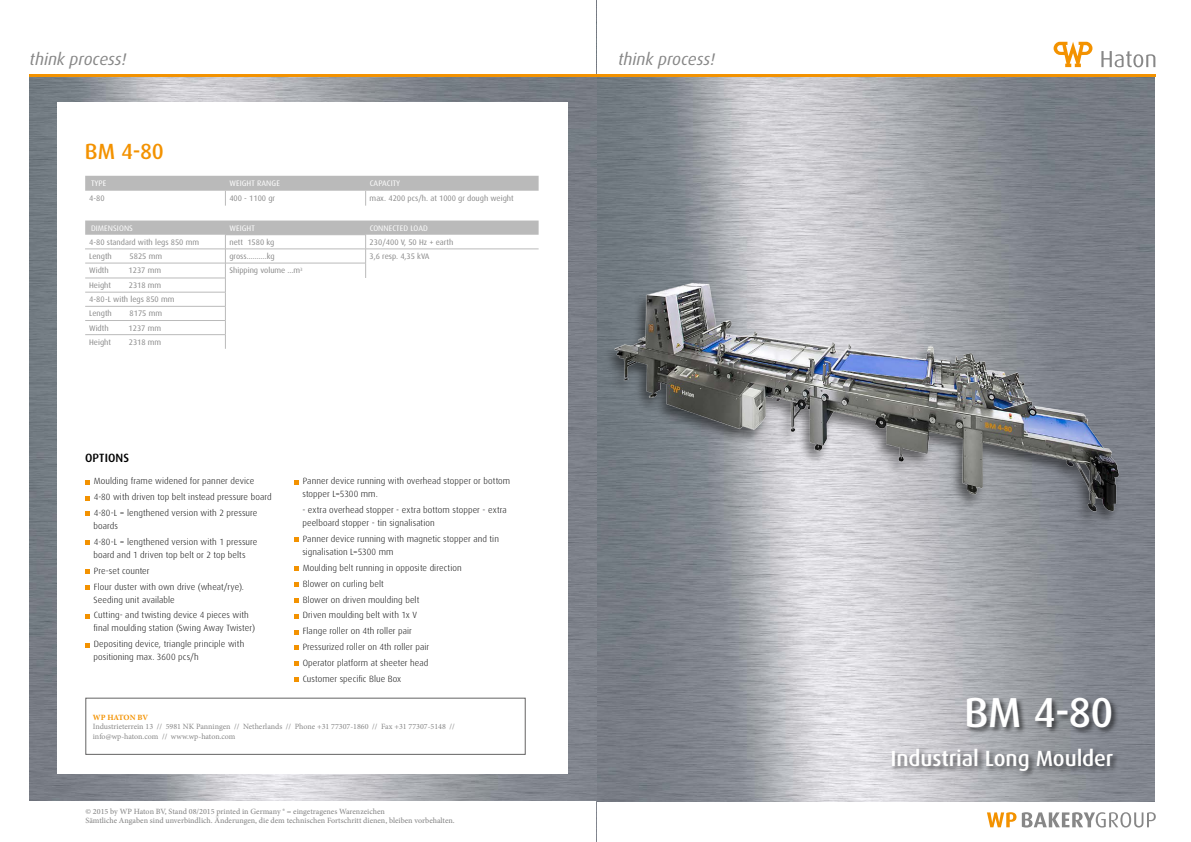
<style>
.page{position:relative;width:1191px;height:842px;background:#fff}
.page>*{position:absolute;margin:0;border:0;box-sizing:border-box;transform-origin:0 0}
.t1{font:500 42px "Dax Pro";color:#fff}
.t2{font:500 22px "Dax Pro";letter-spacing:-.005em;color:#fff}
.t3{font:500 22px "Dax Pro";color:#f39200}
.t4{font:italic 16.8px "Dax Pro";color:#878787}
.t5{font:500 12px "Dax Pro";letter-spacing:.01em;color:#000}
.t6{font:300 9px/15.8px "Dax Pro";letter-spacing:.01em;color:#000}
.t7{font:8px/14.2px "Dax Pro";color:#878787}
.t8{font:500 8px/9.6px "Minion Pro";color:#878787}
.t9{font:8px/9.6px "Minion Pro";color:#878787}
.t10{font:8px "Dax Pro";letter-spacing:.01em;color:#fff}
.t11{font:700 8px "Minion Pro";letter-spacing:-.015em;color:#f39200}
</style>
<div class="page">
<img style="left:596px;top:77px;width:559px;height:725px">
<svg style="left:987px;top:812px;width:168px;height:15px"></svg>
<hr style="left:580px;top:74px;width:575px;height:3px;background:#f39200">
<img style="left:29px;top:77px;width:567px;height:724px">
<div style="left:57px;top:102px;width:511px;height:672px;background:#fff"></div>
<hr style="left:29px;top:74px;width:575px;height:3px;background:#f39200">
<div style="left:86px;top:698px;width:439px;height:57px;border:1px solid #646363"></div>
<svg style="left:1053px;top:42px;width:39px;height:25px"></svg>
<svg style="left:1101px;top:51px;width:54px;height:16px"></svg>
<div style="left:890px;top:696px;width:230px;height:82px;background:#000;opacity:.6"></div>
<svg style="left:85px;top:176px;width:453px;height:173px"></svg>
<img style="left:591px;top:259px;width:555px;height:292px">
<svg style="left:85px;top:480px;width:4px;height:4px"></svg>
<svg style="left:85px;top:496px;width:4px;height:4px"></svg>
<svg style="left:85px;top:512px;width:4px;height:4px"></svg>
<svg style="left:85px;top:540px;width:4px;height:5px"></svg>
<svg style="left:85px;top:569px;width:4px;height:5px"></svg>
<svg style="left:85px;top:585px;width:4px;height:4px"></svg>
<svg style="left:85px;top:614px;width:4px;height:4px"></svg>
<svg style="left:85px;top:643px;width:4px;height:4px"></svg>
<svg style="left:294px;top:480px;width:4px;height:4px"></svg>
<svg style="left:294px;top:538px;width:4px;height:4px"></svg>
<svg style="left:294px;top:566px;width:4px;height:5px"></svg>
<svg style="left:294px;top:582px;width:4px;height:5px"></svg>
<svg style="left:294px;top:598px;width:4px;height:4px"></svg>
<svg style="left:294px;top:614px;width:4px;height:4px"></svg>
<svg style="left:294px;top:630px;width:4px;height:4px"></svg>
<svg style="left:294px;top:646px;width:4px;height:4px"></svg>
<svg style="left:294px;top:661px;width:4px;height:5px"></svg>
<svg style="left:294px;top:677px;width:4px;height:5px"></svg>
<h3 class="t4" style="left:30px;top:48px;width:98px">think process!</h3>
<h3 class="t4" style="left:618px;top:48px;width:98px">think process!</h3>
<h2 class="t3" style="left:85px;top:137px;width:80px">bm 4-80</h2>
<p class="t10" style="left:91px;top:178px;width:17px">type</p>
<p class="t10" style="left:229px;top:178px;width:52px">weight range</p>
<p class="t10" style="left:370px;top:178px;width:32px">Capacity</p>
<p class="t7" style="left:89px;top:191px;width:17px">4-80</p>
<p class="t7" style="left:229px;top:191px;width:47px">400 - 1100 gr</p>
<p class="t7" style="left:370px;top:191px;width:146px">max. 4200 pcs/h. at 1000 gr dough weight</p>
<p class="t10" style="left:91px;top:223px;width:43px">DIMENSIONS</p>
<p class="t10" style="left:229px;top:223px;width:27px">weight</p>
<p class="t10" style="left:370px;top:223px;width:60px">CONNECTE D LOAD</p>
<p class="t7" style="left:89px;top:235px;width:111px">4-80 standard with legs 850 mm</p>
<p class="t7" style="left:229px;top:235px;width:47px">nett 1580 kg</p>
<p class="t7" style="left:370px;top:235px;width:85px">230/400 V, 50 Hz + earth</p>
<p class="t7" style="left:89px;top:249px;width:24px">Length</p>
<p class="t7" style="left:130px;top:249px;width:34px">5825 mm</p>
<p class="t7" style="left:229px;top:249px;width:47px">gross..........kg</p>
<p class="t7" style="left:370px;top:249px;width:61px">3,6 resp. 4,35 kVA</p>
<p class="t7" style="left:89px;top:263px;width:21px">Width</p>
<p class="t7" style="left:129px;top:263px;width:34px">1237 mm</p>
<p class="t7" style="left:229px;top:263px;width:75px">Shipping volume ...m<sup>3</sup></p>
<p class="t7" style="left:89px;top:278px;width:23px">Height</p>
<p class="t7" style="left:89px;top:278px;width:87px;text-indent:40px">2318 mm<br>4-80-L with legs 850 mm<br>Length</p>
<p class="t7" style="left:130px;top:306px;width:34px">8175 mm</p>
<p class="t7" style="left:89px;top:321px;width:21px">Width</p>
<p class="t7" style="left:129px;top:321px;width:34px">1237 mm</p>
<p class="t7" style="left:89px;top:335px;width:23px">Height</p>
<p class="t7" style="left:129px;top:335px;width:34px">2318 mm</p>
<h3 class="t5" style="left:85px;top:450px;width:46px">Options</h3>
<p class="t6" style="left:94px;top:473px;width:179px">Moulding frame widened for panner device<br>4-80 with driven top belt instead pressure board<br>4-80-L = lengthened version with 2 pressure</p>
<p class="t6" style="left:94px;top:518px;width:165px">boards<br>4-80-L = lengthened version with 1 pressure</p>
<p class="t6" style="left:94px;top:547px;width:154px">board and 1 driven top belt or 2 top belts<br>Pre-set counter<br>Flour duster with own drive (wheat/rye).</p>
<p class="t6" style="left:94px;top:591px;width:157px">Seeding unit available<br>Cutting- and twisting device 4 pieces with</p>
<p class="t6" style="left:94px;top:620px;width:163px">final moulding station (Swing Away Twister)<br>Depositing device, triangle principle with</p>
<p class="t6" style="left:94px;top:649px;width:107px">positioning max. 3600 pcs/h</p>
<p class="t6" style="left:302px;top:474px;width:209px;line-height:13px">Panner device running with overhead stopper or bottom stopper L=5300 mm.</p>
<p class="t6" style="left:302px;top:503px;width:206px;line-height:13px">- extra overhead stopper - extra bottom stopper - extra peelboard stopper - tin signalisation</p>
<p class="t6" style="left:302px;top:532px;width:198px;line-height:13px">Panner device running with magnetic stopper and tin signalisation L=5300 mm</p>
<p class="t6" style="left:303px;top:560px;width:160px">Moulding belt running in opposite direction<br>Blower on curling belt<br>Blower on driven moulding belt<br>Driven moulding belt with 1x V<br>Flange roller on 4th roller pair<br>Pressurized roller on 4th roller pair<br>Operator platform at sheeter head<br>Customer specific Blue Box</p>
<p class="t11" style="left:93px;top:711px;width:57px">WP HATON BV</p>
<p class="t9" style="left:93px;top:722px;width:363px">Industrieterrein 13 // 5981 NK Panningen // Netherlands // Phone +31 77307-1860 // Fax +31 77307-5148 // info@wp-haton.com // www.wp-haton.com</p>
<p class="t8" style="left:86px;top:806px;width:371px">© 2015 by WP Haton BV, Stand 08/2015 printed in Germany ® = eingetragenes Warenzeichen<br>Sämtliche Angaben sind unverbindlich. Änderungen, die dem technischen Fortschritt dienen, bleiben vorbehalten.</p>
<h1 class="t1" style="left:964px;top:686px;width:151px">bm 4-80</h1>
<h2 class="t2" style="left:890px;top:744px;width:224px">Industrial Long Moulder</h2>
</div>
